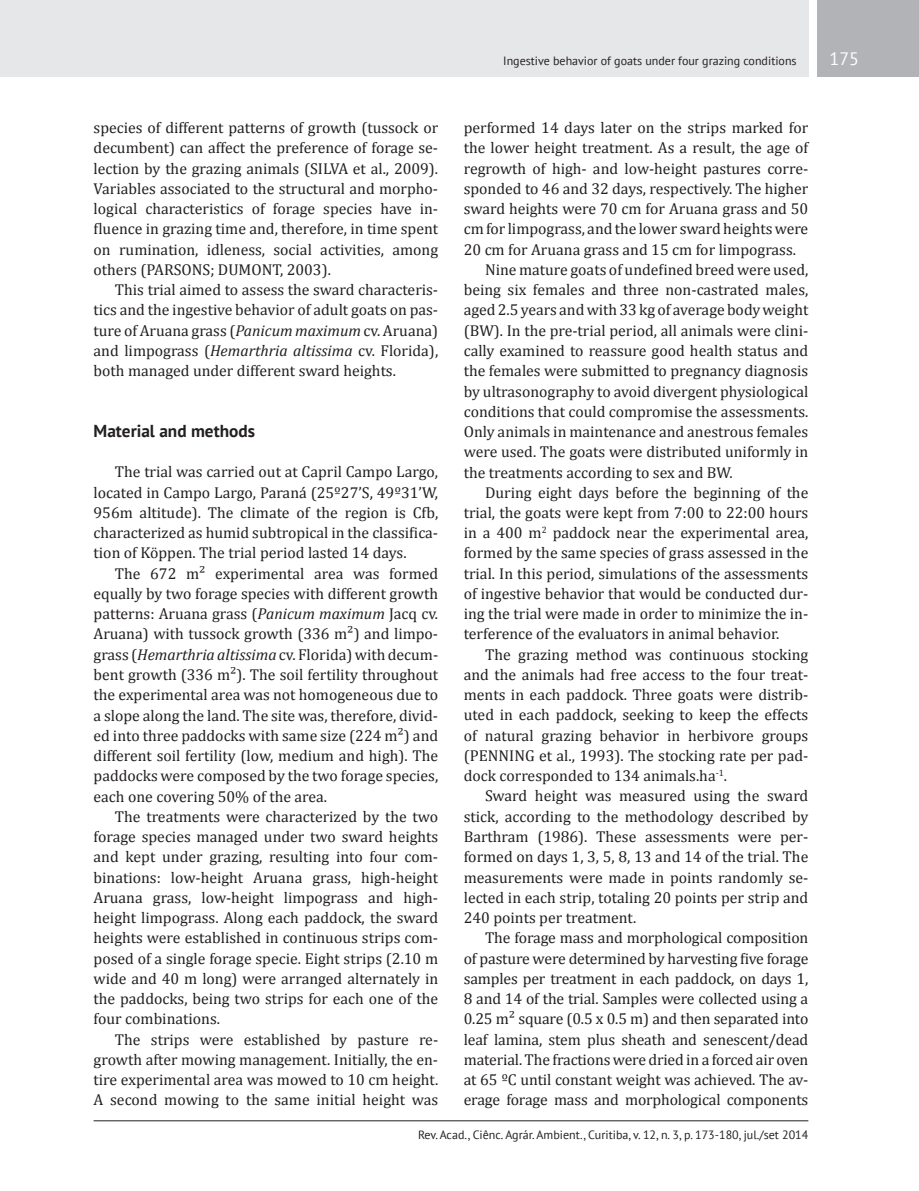
<style>
.page{position:relative;width:919px;height:1191px;background:#fff}
.page>*{position:absolute;margin:0;border:0;box-sizing:border-box;transform-origin:0 0}
.t1{font:18px "PT Sans";color:#fff}
.t2{font:700 17.25px "PT Sans";color:#231f20}
.t3{font:15.75px/20.2px "Cambria";color:#231f20;text-align:justify}
.t4{font:12px "PT Sans";color:#231f20}
.s1{font-style:italic}
</style>
<div class="page">
<div style="left:0;top:0;width:808px;height:77px;background:#e6e7e9"></div>
<div style="left:816px;top:0;width:102px;height:77px;background:#b2b3b7"></div>
<hr style="left:94px;top:1120px;width:714px;height:1px;background:#231f20">
<p class="t3" style="left:94px;top:117px;width:346px">species of different patterns of growth (tussock or decumbent) can affect the preference of forage se&shy;lection by the grazing animals (SILVA et al., 2009).<br>Variables associated to the structural and morpho&shy;logical characteristics of forage species have in&shy;fluence in grazing time and, therefore, in time spent on rumination, idleness, social activities, among others (PARSONS; DUMONT, 2003).</p>
<p class="t3" style="left:94px;top:279px;width:346px;text-indent:21px">This trial aimed to assess the sward characteris&shy;tics and the ingestive behavior of adult goats on pas&shy;ture of Aruana grass (<span class="s1">Panicum maximum</span> cv. Aruana) and limpograss (<span class="s1">Hemarthria altissima</span> cv. Florida), both managed under different sward heights.</p>
<p class="t2" style="left:94px;top:419px;width:163px">Material and methods</p>
<p class="t3" style="left:94px;top:462px;width:346px;text-indent:21px">The trial was carried out at Capril Campo Largo, located in Campo Largo, Paraná (25º27’S, 49º31’W, 956m altitude). The climate of the region is Cfb, characterized as humid subtropical in the classifica&shy;tion of Köppen. The trial period lasted 14 days.</p>
<p class="t3" style="left:94px;top:563px;width:346px;text-indent:21px">The 672 m² experimental area was formed equally by two forage species with different growth patterns: Aruana grass (<span class="s1">Panicum maximum</span> Jacq cv.<br>Aruana) with tussock growth (336 m²) and limpo&shy;grass (<span class="s1">Hemarthria altissima</span> cv. Florida) with decum&shy;bent growth (336 m²). The soil fertility throughout the experimental area was not homogeneous due to a slope along the land. The site was, therefore, divid&shy;ed into three paddocks with same size (224 m²) and different soil fertility (low, medium and high). The paddocks were composed by the two forage species, each one covering 50% of the area.</p>
<p class="t3" style="left:94px;top:806px;width:346px;text-indent:21px">The treatments were characterized by the two forage species managed under two sward heights and kept under grazing, resulting into four com&shy;binations: low-height Aruana grass, high-height Aruana grass, low-height limpograss and high&shy;height limpograss. Along each paddock, the sward heights were established in continuous strips com&shy;posed of a single forage specie. Eight strips (2.10 m wide and 40 m long) were arranged alternately in the paddocks, being two strips for each one of the four combinations.</p>
<p class="t3" style="left:94px;top:1029px;width:346px;text-indent:21px">The strips were established by pasture re&shy;growth after mowing management. Initially, the en&shy;tire experimental area was mowed to 10 cm height.<br>A second mowing to the same initial height was</p>
<p class="t4" style="left:503px;top:53px;width:295px">Ingestive behavior of goats under four grazing conditions</p>
<p class="t1" style="left:829px;top:47px;width:31px">175</p>
<p class="t3" style="left:463px;top:118px;width:346px">performed 14 days later on the strips marked for</p>
<p class="t3" style="left:463px;top:138px;width:346px">the lower height treatment. As a result, the age of</p>
<p class="t3" style="left:463px;top:158px;width:346px">regrowth of high- and low-height pastures corre-</p>
<p class="t3" style="left:463px;top:178px;width:346px">sponded to 46 and 32 days, respectively. The higher</p>
<p class="t3" style="left:463px;top:199px;width:346px">sward heights were 70 cm for Aruana grass and 50</p>
<p class="t3" style="left:463px;top:219px;width:346px">cm for limpograss, and the lower sward heights were</p>
<p class="t3" style="left:463px;top:239px;width:334px">20 cm for Aruana grass and 15 cm for limpograss.</p>
<p class="t3" style="left:485px;top:259px;width:325px">Nine mature goats of undefined breed were used,</p>
<p class="t3" style="left:463px;top:280px;width:346px">being six females and three non-castrated males,</p>
<p class="t3" style="left:463px;top:300px;width:346px">aged 2.5 years and with 33 kg of average body weight</p>
<p class="t3" style="left:463px;top:320px;width:346px">(BW). In the pre-trial period, all animals were clini-</p>
<p class="t3" style="left:463px;top:340px;width:346px">cally examined to reassure good health status and</p>
<p class="t3" style="left:463px;top:361px;width:346px">the females were submitted to pregnancy diagnosis</p>
<p class="t3" style="left:463px;top:381px;width:346px">by ultrasonography to avoid divergent physiological</p>
<p class="t3" style="left:463px;top:401px;width:346px">conditions that could compromise the assessments.</p>
<p class="t3" style="left:463px;top:421px;width:346px">Only animals in maintenance and anestrous females</p>
<p class="t3" style="left:463px;top:442px;width:346px">were used. The goats were distributed uniformly in</p>
<p class="t3" style="left:463px;top:462px;width:270px">the treatments according to sex and BW.</p>
<p class="t3" style="left:485px;top:482px;width:325px">During eight days before the beginning of the</p>
<p class="t3" style="left:463px;top:502px;width:346px">trial, the goats were kept from 7:00 to 22:00 hours</p>
<p class="t3" style="left:463px;top:522px;width:346px">in a 400 m<sup>2</sup> paddock near the experimental area,</p>
<p class="t3" style="left:463px;top:543px;width:346px">formed by the same species of grass assessed in the</p>
<p class="t3" style="left:463px;top:563px;width:346px">trial. In this period, simulations of the assessments</p>
<p class="t3" style="left:463px;top:583px;width:346px">of ingestive behavior that would be conducted dur-</p>
<p class="t3" style="left:463px;top:603px;width:346px">ing the trial were made in order to minimize the in-</p>
<p class="t3" style="left:463px;top:624px;width:317px">terference of the evaluators in animal behavior.</p>
<p class="t3" style="left:485px;top:644px;width:325px">The grazing method was continuous stocking</p>
<p class="t3" style="left:463px;top:664px;width:346px">and the animals had free access to the four treat-</p>
<p class="t3" style="left:463px;top:684px;width:346px">ments in each paddock. Three goats were distrib-</p>
<p class="t3" style="left:463px;top:705px;width:346px">uted in each paddock, seeking to keep the effects</p>
<p class="t3" style="left:463px;top:725px;width:346px">of natural grazing behavior in herbivore groups</p>
<p class="t3" style="left:463px;top:745px;width:346px">(PENNING et al., 1993). The stocking rate per pad-</p>
<p class="t3" style="left:463px;top:765px;width:265px">dock corresponded to 134 animals.ha<sup>-1</sup>.</p>
<p class="t3" style="left:485px;top:786px;width:325px">Sward height was measured using the sward</p>
<p class="t3" style="left:463px;top:806px;width:346px">stick, according to the methodology described by</p>
<p class="t3" style="left:463px;top:826px;width:346px">Barthram (1986). These assessments were per-</p>
<p class="t3" style="left:463px;top:846px;width:346px">formed on days 1, 3, 5, 8, 13 and 14 of the trial. The</p>
<p class="t3" style="left:463px;top:867px;width:346px">measurements were made in points randomly se-</p>
<p class="t3" style="left:463px;top:887px;width:346px">lected in each strip, totaling 20 points per strip and</p>
<p class="t3" style="left:463px;top:907px;width:174px">240 points per treatment.</p>
<p class="t3" style="left:485px;top:927px;width:325px">The forage mass and morphological composition</p>
<p class="t3" style="left:463px;top:948px;width:346px">of pasture were determined by harvesting five forage</p>
<p class="t3" style="left:463px;top:968px;width:346px">samples per treatment in each paddock, on days 1,</p>
<p class="t3" style="left:463px;top:988px;width:346px">8 and 14 of the trial. Samples were collected using a</p>
<p class="t3" style="left:463px;top:1008px;width:346px">0.25 m² square (0.5 x 0.5 m) and then separated into</p>
<p class="t3" style="left:463px;top:1029px;width:346px">leaf lamina, stem plus sheath and senescent/dead</p>
<p class="t3" style="left:463px;top:1049px;width:346px">material. The fractions were dried in a forced air oven</p>
<p class="t3" style="left:463px;top:1069px;width:346px">at 65 ºC until constant weight was achieved. The av-</p>
<p class="t3" style="left:463px;top:1089px;width:346px">erage forage mass and morphological components</p>
<p class="t4" style="left:418px;top:1126px;width:392px">Rev. Acad., Ciênc. Agrár. Ambient., Curitiba, v. 12, n. 3, p. 173-180, jul./set 2014</p>
</div>
